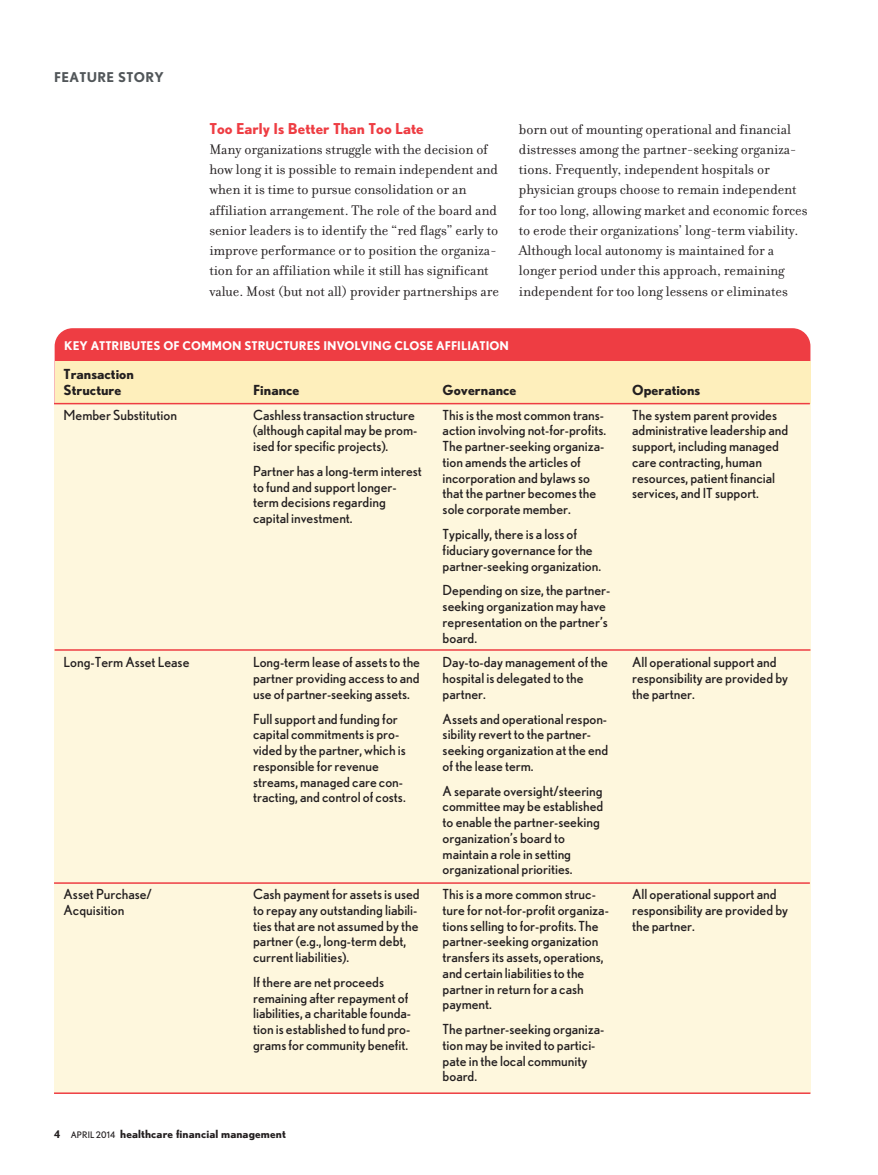
<style>
.page{position:relative;width:878px;height:1175px;background:#fff}
.page>*{position:absolute;margin:0;border:0;box-sizing:border-box;transform-origin:0 0}
.t1{font:15px/20.2px "Filosofia";letter-spacing:-.005em;color:#231f20}
.t2{font:700 15px "Nobel";color:#ee3d43}
.t3{font:13.8px/15.8px "Nobel";color:#231f20}
.t4{font:700 13.8px/16.2px "Nobel";color:#231f20}
.t5{font:700 13.5px "Nobel";letter-spacing:.025em;color:#515659}
.t6{font:700 12px "Nobel";color:#fff}
.t7{font:700 11.25px "Nobel";letter-spacing:.01em;color:#231f20}
.s1{font-size:10.5px}
.s2{font-weight:400;font-size:9px}
</style>
<div class="page">
<div style="left:55px;top:328px;width:755px;height:115px;background:#ee3d43;border-radius:18px"></div>
<div style="left:55px;top:361px;width:755px;height:730px;background:#feefbc"></div>
<div style="left:54px;top:404px;width:756px;height:689px;background:#fef7dd"></div>
<hr style="left:54px;top:882px;width:755px;height:1px;background:#ee3d43">
<hr style="left:55px;top:649px;width:755px;height:1px;background:#ee3d43">
<hr style="left:54px;top:403px;width:755px;height:1px;background:#ee3d43">
<hr style="left:54px;top:1092px;width:756px;height:2px;background:#ee3d43">
<p class="t5" style="left:54px;top:69px;width:111px">FEATURE STORY</p>
<p class="t2" style="left:209px;top:120px;width:216px">Too Early Is Better Than Too Late</p>
<p class="t1" style="left:209px;top:138px;width:291px">Many organizations struggle with the decision of how long it is possible to remain independent and when it is time to pursue consolidation or an affiliation arrangement. The role of the board and senior leaders is to identify the “red flags” early to improve performance or to position the organiza&shy;tion for an affiliation while it still has significant value. Most (but not all) provider partnerships are</p>
<p class="t1" style="left:519px;top:118px;width:290px">born out of mounting operational and financial distresses among the partner-seeking organiza&shy;tions. Frequently, independent hospitals or physician groups choose to remain independent for too long, allowing market and economic forces to erode their organizations’ long-term viability.<br>Although local autonomy is maintained for a longer period under this approach, remaining independent for too long lessens or eliminates</p>
<p class="t6" style="left:64px;top:339px;width:446px">KEY ATTRIBUTES OF COMMON STRUCTURES INVOLVING CLOSE AFFILIATION</p>
<p class="t4" style="left:64px;top:366px;width:72px">Transaction<br>Structure</p>
<p class="t3" style="left:64px;top:407px;width:115px">Member Substitution</p>
<p class="t4" style="left:442px;top:382px;width:75px">Governance</p>
<p class="t3" style="left:442px;top:407px;width:165px">This is the most common trans&shy;action involving not-for-profits.<br>The partner-seeking organiza&shy;tion amends the articles of incorporation and bylaws so that the partner becomes the sole corporate member.</p>
<p class="t3" style="left:442px;top:526px;width:160px">Typically, there is a loss of fiduciary governance for the partner-seeking organization.</p>
<p class="t3" style="left:442px;top:582px;width:169px">Depending on size, the partner&shy;seeking organization may have representation on the partner’s board.</p>
<p class="t3" style="left:442px;top:654px;width:167px">Day-to-day management of the hospital is delegated to the partner.</p>
<p class="t3" style="left:442px;top:711px;width:167px">Assets and operational respon&shy;sibility revert to the partner&shy;seeking organization at the end of the lease term.</p>
<p class="t3" style="left:442px;top:783px;width:162px">A separate oversight/steering committee may be established to enable the partner-seeking organization’s board to maintain a role in setting organizational priorities.</p>
<p class="t3" style="left:442px;top:886px;width:168px">This is a more common struc&shy;ture for not-for-profit organiza&shy;tions selling to for-profits. The partner-seeking organization transfers its assets, operations, and certain liabilities to the partner in return for a cash payment.</p>
<p class="t3" style="left:442px;top:1021px;width:163px">The partner-seeking organiza&shy;tion may be invited to partici&shy;pate in the local community board.</p>
<p class="t4" style="left:253px;top:382px;width:48px">Finance</p>
<p class="t3" style="left:253px;top:407px;width:166px">Cashless transaction structure (although capital may be prom&shy;ised for specific projects).</p>
<p class="t3" style="left:253px;top:463px;width:170px">Partner has a long-term interest to fund and support longer&shy;term decisions regarding capital investment.</p>
<p class="t3" style="left:253px;top:654px;width:168px;text-align:justify">Long-term lease of assets to the partner providing access to and use of partner-seeking assets.</p>
<p class="t3" style="left:253px;top:711px;width:154px">Full support and funding for capital commitments is pro&shy;vided by the partner, which is responsible for revenue streams, managed care con&shy;tracting, and control of costs.</p>
<p class="t3" style="left:64px;top:654px;width:127px">Long-Term Asset Lease</p>
<p class="t3" style="left:253px;top:886px;width:168px">Cash payment for assets is used to repay any outstanding liabili&shy;ties that are not assumed by the partner (e.g., long-term debt, current liabilities).</p>
<p class="t3" style="left:253px;top:974px;width:159px">If there are net proceeds remaining after repayment of liabilities, a charitable founda&shy;tion is established to fund pro&shy;grams for community benefit.</p>
<p class="t3" style="left:64px;top:886px;width:90px">Asset Purchase/<br>Acquisition</p>
<p class="t7" style="left:54px;top:1128px;width:233px"><span class="s1">4</span> <span class="s2">APRIL 2014</span> healthcare financial management</p>
<p class="t4" style="left:632px;top:382px;width:70px">Operations</p>
<p class="t3" style="left:632px;top:407px;width:157px">The system parent provides administrative leadership and support, including managed care contracting, human resources, patient financial services, and IT support.</p>
<p class="t3" style="left:632px;top:654px;width:157px">All operational support and responsibility are provided by the partner.</p>
<p class="t3" style="left:632px;top:886px;width:157px">All operational support and responsibility are provided by the partner.</p>
</div>
